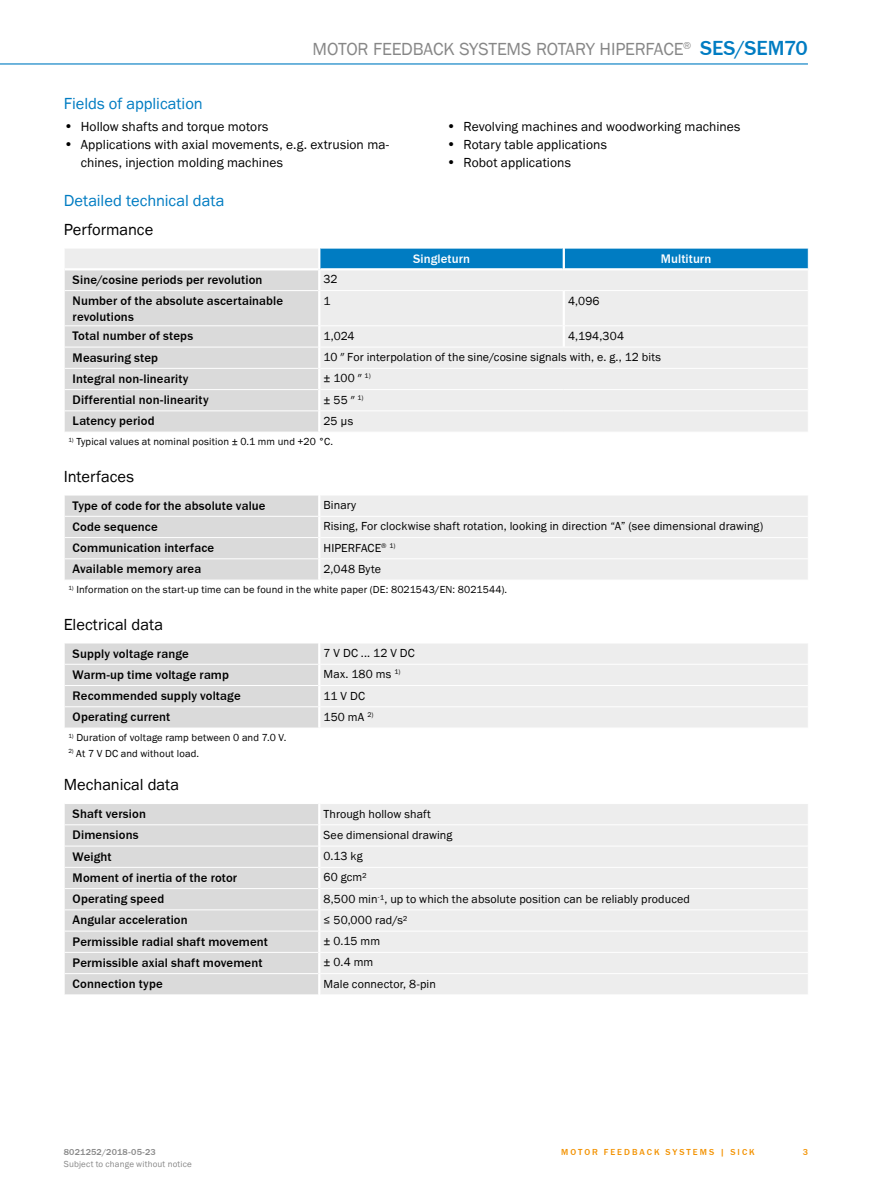
<style>
.page{position:relative;width:893px;height:1188px;background:#fff}
.page>*{position:absolute;margin:0;border:0;box-sizing:border-box;transform-origin:0 0}
.t1{font:18px "SICK Franklin";letter-spacing:-.015em;color:#878787}
.t2{font:16.5px "SICK Franklin";color:#000}
.t3{font:16.5px "SICK Franklin";color:#007cc2}
.t4{font:13.5px/17.9px "SICK Franklin";letter-spacing:.005em;color:#000}
.t5{font:500 12.75px/15.3px "SICK Franklin";letter-spacing:.01em;color:#000}
.t6{font:500 12.75px "SICK Franklin";letter-spacing:.01em;color:#fff}
.t7{font:12px "SICK Franklin";letter-spacing:.01em;color:#000}
.t8{font:10.5px "SICK Franklin";letter-spacing:.015em;color:#000}
.t9{font:9px "SICK Franklin";letter-spacing:.02em;color:#878787}
.t10{font:500 9px "SICK Franklin";letter-spacing:.22em;color:#f39200}
.t11{font:500 9px "SICK Franklin";letter-spacing:.02em;color:#878787}
.s1{font-weight:500;font-size:21px;color:#007cc2}
.s2{font-size:14.25px}
</style>
<div class="page">
<hr style="left:0;top:63px;width:808px;height:2px;background:#007cc2">
<svg style="left:64px;top:248px;width:745px;height:184px;background:#d7e0e5"></svg>
<hr style="left:318px;top:269px;width:2px;height:22px;background:#fff">
<hr style="left:320px;top:290px;width:244px;height:1px;background:#fff">
<hr style="left:564px;top:290px;width:244px;height:1px;background:#fff">
<hr style="left:320px;top:347px;width:244px;height:1px;background:#fff">
<hr style="left:564px;top:347px;width:244px;height:1px;background:#fff">
<hr style="left:318px;top:347px;width:2px;height:21px;background:#fff">
<hr style="left:320px;top:368px;width:244px;height:1px;background:#fff">
<hr style="left:564px;top:368px;width:244px;height:1px;background:#fff">
<hr style="left:318px;top:368px;width:2px;height:22px;background:#fff">
<hr style="left:320px;top:389px;width:244px;height:1px;background:#fff">
<hr style="left:564px;top:389px;width:244px;height:1px;background:#fff">
<hr style="left:318px;top:390px;width:2px;height:21px;background:#fff">
<hr style="left:320px;top:410px;width:244px;height:1px;background:#fff">
<hr style="left:564px;top:410px;width:244px;height:1px;background:#fff">
<hr style="left:318px;top:411px;width:2px;height:21px;background:#fff">
<svg style="left:64px;top:495px;width:744px;height:85px;background:#e7e7e7"></svg>
<hr style="left:318px;top:559px;width:2px;height:21px;background:#fff">
<svg style="left:64px;top:643px;width:744px;height:85px;background:#e7e7e7"></svg>
<hr style="left:318px;top:707px;width:2px;height:21px;background:#fff">
<div style="left:65px;top:804px;width:253px;height:191px;background:#dadada"></div>
<div style="left:320px;top:804px;width:488px;height:190px;background:#ededed"></div>
<hr style="left:65px;top:824px;width:253px;height:1px;background:#fff">
<hr style="left:65px;top:846px;width:253px;height:1px;background:#fff">
<hr style="left:65px;top:867px;width:253px;height:1px;background:#fff">
<hr style="left:65px;top:888px;width:253px;height:1px;background:#fff">
<hr style="left:65px;top:909px;width:253px;height:1px;background:#fff">
<hr style="left:65px;top:931px;width:253px;height:1px;background:#fff">
<hr style="left:65px;top:952px;width:253px;height:1px;background:#fff">
<hr style="left:65px;top:973px;width:253px;height:1px;background:#fff">
<svg style="left:64px;top:804px;width:1px;height:190px"></svg>
<hr style="left:320px;top:824px;width:488px;height:1px;background:#fff">
<hr style="left:320px;top:846px;width:488px;height:1px;background:#fff">
<hr style="left:320px;top:867px;width:488px;height:1px;background:#fff">
<hr style="left:320px;top:888px;width:488px;height:1px;background:#fff">
<hr style="left:320px;top:909px;width:488px;height:1px;background:#fff">
<hr style="left:320px;top:931px;width:488px;height:1px;background:#fff">
<hr style="left:320px;top:952px;width:488px;height:1px;background:#fff">
<hr style="left:320px;top:973px;width:488px;height:1px;background:#fff">
<h1 class="t1" style="left:312px;top:38px;width:497px">MOTOR FEEDBACK SYSTEMS ROTARY HIPERFACE<sup>®</sup> <span class="s1">SES/SEM70</span></h1>
<p class="t3" style="left:64px;top:93px;width:141px">Fields of application</p>
<p class="t4" style="left:64px;top:118px;width:206px"><span class="s2">•</span> Hollow shafts and torque motors</p>
<p class="t4" style="left:81px;top:136px;width:310px;text-indent:-17px"><span class="s2">•</span> Applications with axial movements, e.g. extrusion ma&shy;chines, injection molding machines</p>
<p class="t3" style="left:64px;top:191px;width:162px">Detailed technical data</p>
<p class="t2" style="left:64px;top:219px;width:91px">Performance</p>
<p class="t4" style="left:446px;top:118px;width:296px"><span class="s2">•</span> Revolving machines and woodworking machines</p>
<p class="t4" style="left:446px;top:136px;width:162px"><span class="s2">•</span> Rotary table applications</p>
<p class="t4" style="left:446px;top:154px;width:126px"><span class="s2">•</span> Robot applications</p>
<p class="t6" style="left:413px;top:251px;width:58px">Singleturn</p>
<p class="t6" style="left:661px;top:251px;width:52px">Multiturn</p>
<p class="t5" style="left:73px;top:272px;width:191px">Sine/cosine periods per revolution</p>
<p class="t7" style="left:324px;top:272px;width:16px">32</p>
<p class="t5" style="left:73px;top:294px;width:212px">Number of the absolute ascertainable revolutions</p>
<p class="t7" style="left:324px;top:293px;width:9px">1</p>
<p class="t7" style="left:568px;top:293px;width:33px">4,096</p>
<p class="t5" style="left:73px;top:329px;width:122px">Total number of steps</p>
<p class="t7" style="left:324px;top:328px;width:33px">1,024</p>
<p class="t7" style="left:568px;top:328px;width:57px">4,194,304</p>
<p class="t5" style="left:73px;top:350px;width:87px">Measuring step</p>
<p class="t7" style="left:324px;top:350px;width:339px">10 ″ For interpolation of the sine/cosine signals with, e. g., 12 bits</p>
<p class="t5" style="left:73px;top:371px;width:117px">Integral non-linearity</p>
<p class="t7" style="left:324px;top:371px;width:49px">± 100 ″ <sup>1)</sup></p>
<p class="t5" style="left:73px;top:393px;width:138px">Differential non-linearity</p>
<p class="t7" style="left:324px;top:392px;width:42px">±55″ <sup>1)</sup></p>
<p class="t5" style="left:73px;top:414px;width:83px">Latency period</p>
<p class="t7" style="left:324px;top:413px;width:31px">25 µs</p>
<p class="t8" style="left:68px;top:435px;width:266px"><sup>1)</sup> Typical values at nominal position ± 0.1 mm und +20 °C.</p>
<p class="t2" style="left:64px;top:466px;width:72px">Interfaces</p>
<p class="t5" style="left:73px;top:498px;width:194px">Type of code for the absolute value</p>
<p class="t7" style="left:324px;top:498px;width:34px">Binary</p>
<p class="t5" style="left:73px;top:519px;width:87px">Code sequence</p>
<p class="t7" style="left:324px;top:519px;width:441px">Rising, For clockwise shaft rotation, looking in direction “A” (see dimensional drawing)</p>
<p class="t5" style="left:73px;top:540px;width:143px">Communication interface</p>
<p class="t7" style="left:324px;top:540px;width:74px">HIPERFACE<sup>®</sup> <sup>1)</sup></p>
<p class="t5" style="left:73px;top:562px;width:130px">Available memory area</p>
<p class="t7" style="left:324px;top:561px;width:59px">2,048 Byte</p>
<p class="t8" style="left:68px;top:583px;width:440px"><sup>1)</sup> Information on the start-up time can be found in the white paper (DE: 8021543/EN: 8021544).</p>
<p class="t2" style="left:64px;top:614px;width:101px">Electrical data</p>
<p class="t5" style="left:73px;top:646px;width:118px">Supply voltage range</p>
<p class="t7" style="left:324px;top:646px;width:93px">7 V DC ... 12 V DC</p>
<p class="t5" style="left:73px;top:667px;width:158px">Warm-up time voltage ramp</p>
<p class="t7" style="left:324px;top:667px;width:78px">Max. 180 ms <sup>1)</sup></p>
<p class="t5" style="left:73px;top:688px;width:170px">Recommended supply voltage</p>
<p class="t7" style="left:324px;top:688px;width:43px">11 V DC</p>
<p class="t5" style="left:73px;top:710px;width:99px">Operating current</p>
<p class="t7" style="left:324px;top:709px;width:51px">150 mA <sup>2)</sup></p>
<p class="t8" style="left:68px;top:731px;width:219px"><sup>1)</sup> Duration of voltage ramp between 0 and 7.0 V.</p>
<p class="t8" style="left:68px;top:747px;width:132px"><sup>2)</sup> At 7 V DC and without load.</p>
<p class="t2" style="left:64px;top:775px;width:117px">Mechanical data</p>
<p class="t5" style="left:73px;top:806px;width:75px">Shaft version</p>
<p class="t7" style="left:324px;top:806px;width:109px">Through hollow shaft</p>
<p class="t5" style="left:73px;top:828px;width:67px">Dimensions</p>
<p class="t7" style="left:324px;top:827px;width:130px">See dimensional drawing</p>
<p class="t5" style="left:73px;top:849px;width:41px">Weight</p>
<p class="t7" style="left:324px;top:849px;width:41px">0.13 kg</p>
<p class="t5" style="left:73px;top:870px;width:166px">Moment of inertia of the rotor</p>
<p class="t7" style="left:324px;top:870px;width:45px">60 gcm²</p>
<p class="t5" style="left:73px;top:892px;width:93px">Operating speed</p>
<p class="t7" style="left:324px;top:891px;width:368px">8,500 min<sup>-</sup>¹, up to which the absolute position can be reliably produced</p>
<p class="t5" style="left:73px;top:913px;width:117px">Angular acceleration</p>
<p class="t7" style="left:324px;top:912px;width:86px">≤ 50,000 rad/s²</p>
<p class="t5" style="left:73px;top:934px;width:197px">Permissible radial shaft movement</p>
<p class="t7" style="left:324px;top:934px;width:58px">± 0.15 mm</p>
<p class="t5" style="left:73px;top:955px;width:191px">Permissible axial shaft movement</p>
<p class="t7" style="left:324px;top:955px;width:51px">± 0.4 mm</p>
<p class="t5" style="left:73px;top:977px;width:92px">Connection type</p>
<p class="t7" style="left:324px;top:976px;width:114px">Male connector, 8-pin</p>
<p class="t11" style="left:64px;top:1146px;width:93px">8021252/2018-05-23</p>
<p class="t10" style="left:803px;top:1146px;width:7px">3</p>
<p class="t10" style="left:561px;top:1146px;width:188px">Motor feedback system s | SICK</p>
<p class="t9" style="left:64px;top:1159px;width:130px">Subject to change without notice</p>
</div>
